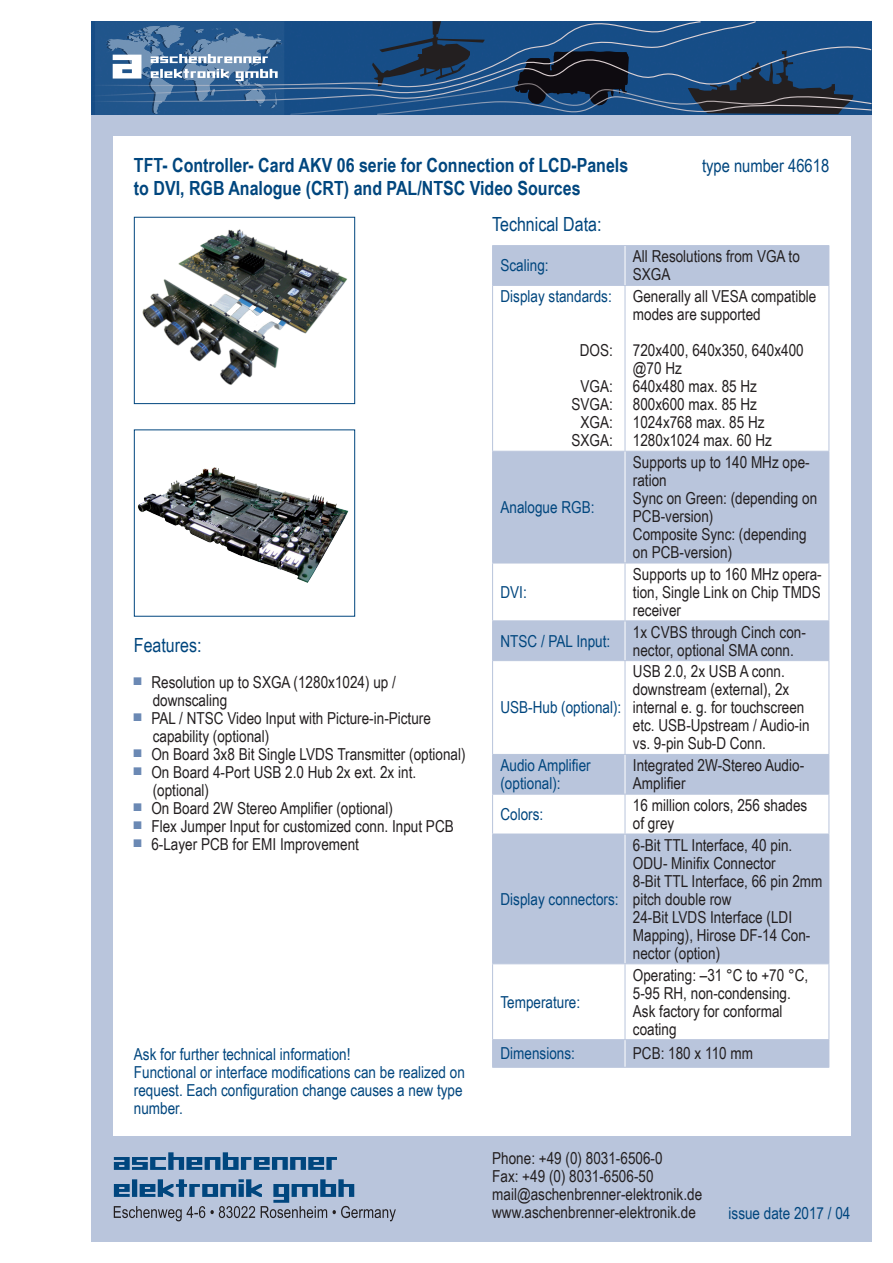
<style>
.page{position:relative;width:893px;height:1263px;background:#fff}
.page>*{position:absolute;margin:0;border:0;box-sizing:border-box;transform-origin:0 0}
.t1{font:700 19.5px "Arial Narrow";color:#00467e}
.t2{font:19.5px "Arial Narrow";color:#00467e}
.t3{font:18px "Arial Narrow";color:#00467e}
.t4{font:16.5px/18px "Arial Narrow";color:#231f20}
.t5{font:16.5px/18px "Arial Narrow";color:#00467e}
</style>
<div class="page">
<div style="left:91px;top:115px;width:781px;height:1127px;background:#b9c5dc"></div>
<div style="left:113px;top:136px;width:737px;height:999px;background:#fff"></div>
<svg style="left:114px;top:1179px;width:282px;height:42px"></svg>
<svg style="left:114px;top:1152px;width:223px;height:18px"></svg>
<div style="left:134px;top:217px;width:221px;height:187px;border:1px solid #00467e"></div>
<svg style="left:91px;top:21px;width:781px;height:94px;background:#2a5380"></svg>
<div style="left:493px;top:246px;width:335px;height:821px;background:#b9c5dc"></div>
<svg style="left:493px;top:286px;width:335px;height:753px"></svg>
<hr style="left:492px;top:245px;width:133px;height:1px;background:#b9c5dc">
<hr style="left:625px;top:245px;width:204px;height:1px;background:#b9c5dc">
<hr style="left:492px;top:285px;width:133px;height:1px;background:#b9c5dc">
<hr style="left:625px;top:285px;width:204px;height:1px;background:#b9c5dc">
<hr style="left:625px;top:286px;width:1px;height:165px;background:#b9c5dc">
<hr style="left:492px;top:451px;width:133px;height:1px;background:#b9c5dc">
<hr style="left:625px;top:451px;width:204px;height:1px;background:#b9c5dc">
<hr style="left:625px;top:246px;width:1px;height:39px;background:#fff">
<hr style="left:625px;top:452px;width:1px;height:111px;background:#fff">
<hr style="left:625px;top:621px;width:1px;height:39px;background:#fff">
<hr style="left:625px;top:755px;width:1px;height:39px;background:#fff">
<hr style="left:492px;top:563px;width:133px;height:1px;background:#b9c5dc">
<hr style="left:492px;top:620px;width:133px;height:1px;background:#b9c5dc">
<hr style="left:625px;top:563px;width:204px;height:1px;background:#b9c5dc">
<hr style="left:625px;top:563px;width:1px;height:57px;background:#b9c5dc">
<hr style="left:625px;top:620px;width:204px;height:1px;background:#b9c5dc">
<hr style="left:492px;top:660px;width:133px;height:1px;background:#b9c5dc">
<hr style="left:492px;top:754px;width:133px;height:1px;background:#b9c5dc">
<hr style="left:625px;top:660px;width:204px;height:1px;background:#b9c5dc">
<hr style="left:625px;top:661px;width:1px;height:93px;background:#b9c5dc">
<hr style="left:625px;top:754px;width:204px;height:1px;background:#b9c5dc">
<hr style="left:625px;top:834px;width:1px;height:129px;background:#fff">
<svg style="left:625px;top:1040px;width:1px;height:27px"></svg>
<hr style="left:492px;top:1067px;width:133px;height:1px;background:#b9c5dc">
<hr style="left:625px;top:1067px;width:204px;height:1px;background:#b9c5dc">
<hr style="left:492px;top:794px;width:133px;height:1px;background:#b9c5dc">
<hr style="left:492px;top:834px;width:133px;height:1px;background:#b9c5dc">
<hr style="left:625px;top:794px;width:204px;height:1px;background:#b9c5dc">
<hr style="left:625px;top:795px;width:1px;height:39px;background:#b9c5dc">
<hr style="left:625px;top:834px;width:204px;height:1px;background:#b9c5dc">
<hr style="left:492px;top:963px;width:133px;height:1px;background:#b9c5dc">
<hr style="left:492px;top:1039px;width:133px;height:1px;background:#b9c5dc">
<hr style="left:625px;top:963px;width:204px;height:1px;background:#b9c5dc">
<hr style="left:625px;top:964px;width:1px;height:75px;background:#b9c5dc">
<hr style="left:625px;top:1039px;width:204px;height:1px;background:#b9c5dc">
<hr style="left:492px;top:246px;width:1px;height:39px;background:#b9c5dc">
<hr style="left:828px;top:246px;width:1px;height:39px;background:#b9c5dc">
<hr style="left:492px;top:286px;width:1px;height:165px;background:#b9c5dc">
<hr style="left:828px;top:286px;width:1px;height:165px;background:#b9c5dc">
<hr style="left:492px;top:452px;width:1px;height:111px;background:#b9c5dc">
<hr style="left:828px;top:452px;width:1px;height:111px;background:#b9c5dc">
<hr style="left:492px;top:563px;width:1px;height:57px;background:#b9c5dc">
<hr style="left:828px;top:563px;width:1px;height:57px;background:#b9c5dc">
<hr style="left:492px;top:621px;width:1px;height:39px;background:#b9c5dc">
<hr style="left:828px;top:621px;width:1px;height:39px;background:#b9c5dc">
<hr style="left:492px;top:661px;width:1px;height:93px;background:#b9c5dc">
<hr style="left:828px;top:661px;width:1px;height:93px;background:#b9c5dc">
<hr style="left:492px;top:755px;width:1px;height:39px;background:#b9c5dc">
<hr style="left:828px;top:755px;width:1px;height:39px;background:#b9c5dc">
<hr style="left:492px;top:795px;width:1px;height:39px;background:#b9c5dc">
<hr style="left:828px;top:795px;width:1px;height:39px;background:#b9c5dc">
<hr style="left:492px;top:834px;width:1px;height:129px;background:#b9c5dc">
<hr style="left:828px;top:834px;width:1px;height:129px;background:#b9c5dc">
<hr style="left:492px;top:964px;width:1px;height:75px;background:#b9c5dc">
<hr style="left:828px;top:964px;width:1px;height:75px;background:#b9c5dc">
<svg style="left:492px;top:1040px;width:1px;height:27px"></svg>
<svg style="left:828px;top:1040px;width:1px;height:27px"></svg>
<img style="left:137px;top:467px;width:212px;height:116px">
<img style="left:142px;top:229px;width:205px;height:156px">
<div style="left:134px;top:429px;width:221px;height:188px;border:1px solid #00467e"></div>
<p class="t1" style="left:134px;top:150px;width:496px">TFT- Controller- Card AKV 06 serie for Connection of LCD-Panels</p>
<p class="t3" style="left:702px;top:152px;width:129px">type number 46618</p>
<p class="t1" style="left:134px;top:173px;width:448px">to DVI, RGB Analogue (CRT) and PAL/NTSC Video Sources</p>
<p class="t2" style="left:492px;top:210px;width:111px">Technical Data:</p>
<p class="t5" style="left:500px;top:256px;width:50px">Scaling:</p>
<p class="t4" style="left:633px;top:247px;width:168px">All Resolutions from VGA to<br>SXGA</p>
<p class="t5" style="left:500px;top:287px;width:113px">Display standards:</p>
<p class="t4" style="left:580px;top:332px;width:35px;line-height:36px">DOS:<br>VGA:</p>
<p class="t4" style="left:571px;top:395px;width:43px;text-align:center">SVGA:<br>XGA:<br>SXGA:</p>
<p class="t4" style="left:633px;top:287px;width:185px">Generally all VESA compatible modes are supported</p>
<p class="t4" style="left:633px;top:341px;width:172px">720x400, 640x350, 640x400 @70 Hz<br>640x480 max. 85 Hz<br>800x600 max. 85 Hz<br>1024x768 max. 85 Hz<br>1280x1024 max. 60 Hz</p>
<p class="t2" style="left:134px;top:631px;width:69px">Features:</p>
<p class="t4" style="left:153px;top:673px;width:245px;text-indent:-19px"><sup>■</sup> Resolution up to SXGA (1280x1024) up / downscaling</p>
<p class="t4" style="left:153px;top:709px;width:280px;text-indent:-19px"><sup>■</sup> PAL / NTSC Video Input with Picture-in-Picture capability (optional)</p>
<p class="t4" style="left:134px;top:745px;width:333px"><sup>■</sup> On Board 3x8 Bit Single LVDS Transmitter (optional)</p>
<p class="t4" style="left:153px;top:763px;width:265px;text-indent:-19px"><sup>■</sup> On Board 4-Port USB 2.0 Hub 2x ext. 2x int. (optional)</p>
<p class="t4" style="left:134px;top:799px;width:260px"><sup>■</sup> On Board 2W Stereo Amplifier (optional)</p>
<p class="t4" style="left:134px;top:817px;width:321px"><sup>■</sup> Flex Jumper Input for customized conn. Input PCB</p>
<p class="t4" style="left:134px;top:835px;width:227px"><sup>■</sup> 6-Layer PCB for EMI Improvement</p>
<p class="t5" style="left:134px;top:1045px;width:332px">Ask for further technical information!<br>Functional or interface modifications can be realized on request. Each configuration change causes a new type number.</p>
<p class="t5" style="left:500px;top:497px;width:96px">Analogue RGB:</p>
<p class="t5" style="left:500px;top:582px;width:28px">DVI:</p>
<p class="t4" style="left:633px;top:452px;width:186px">Supports up to 140 MHz ope&shy;ration<br>Sync on Green: (depending on<br>PCB-version)<br>Composite Sync: (depending on PCB-version)</p>
<p class="t4" style="left:633px;top:564px;width:190px;text-align:justify">Supports up to 160 MHz opera&shy;tion, Single Link on Chip TMDS receiver</p>
<p class="t5" style="left:500px;top:631px;width:111px">NTSC / PAL Input:</p>
<p class="t4" style="left:633px;top:622px;width:174px">1x CVBS through Cinch con&shy;nector, optional SMA conn.</p>
<p class="t5" style="left:500px;top:698px;width:122px">USB-Hub (optional):</p>
<p class="t4" style="left:633px;top:662px;width:178px">USB 2.0, 2x USB A conn. downstream (external), 2x internal e. g. for touchscreen etc. USB-Upstream / Audio-in vs. 9-pin Sub-D Conn.</p>
<p class="t5" style="left:500px;top:756px;width:92px">Audio Amplifier (optional):</p>
<p class="t4" style="left:633px;top:756px;width:173px">Integrated 2W-Stereo Audio-<br>Amplifier</p>
<p class="t5" style="left:500px;top:804px;width:44px">Colors:</p>
<p class="t4" style="left:633px;top:795px;width:176px">16 million colors, 256 shades of grey</p>
<p class="t5" style="left:500px;top:889px;width:120px">Display connectors:</p>
<p class="t5" style="left:500px;top:992px;width:81px">Temperature:</p>
<p class="t4" style="left:633px;top:835px;width:191px">6-Bit TTL Interface, 40 pin.<br>ODU- Minifix Connector<br>8-Bit TTL Interface, 66 pin 2mm pitch double row<br>24-Bit LVDS Interface (LDI<br>Mapping), Hirose DF-14 Con&shy;nector (option)</p>
<p class="t4" style="left:633px;top:965px;width:177px">Operating: –31 °C to +70 °C,<br>5-95 RH, non-condensing.<br>Ask factory for conformal coating</p>
<p class="t5" style="left:500px;top:1044px;width:76px">Dimensions:</p>
<p class="t4" style="left:633px;top:1044px;width:122px">PCB: 180 x 110 mm</p>
<p class="t4" style="left:492px;top:1149px;width:211px">Phone: +49 (0) 8031-6506-0<br>Fax: +49 (0) 8031-6506-50 mail@aschenbrenner-elektronik.de www.aschenbrenner-elektronik.de</p>
<p class="t5" style="left:729px;top:1203px;width:123px">issue date 2017 / 04</p>
</div>
